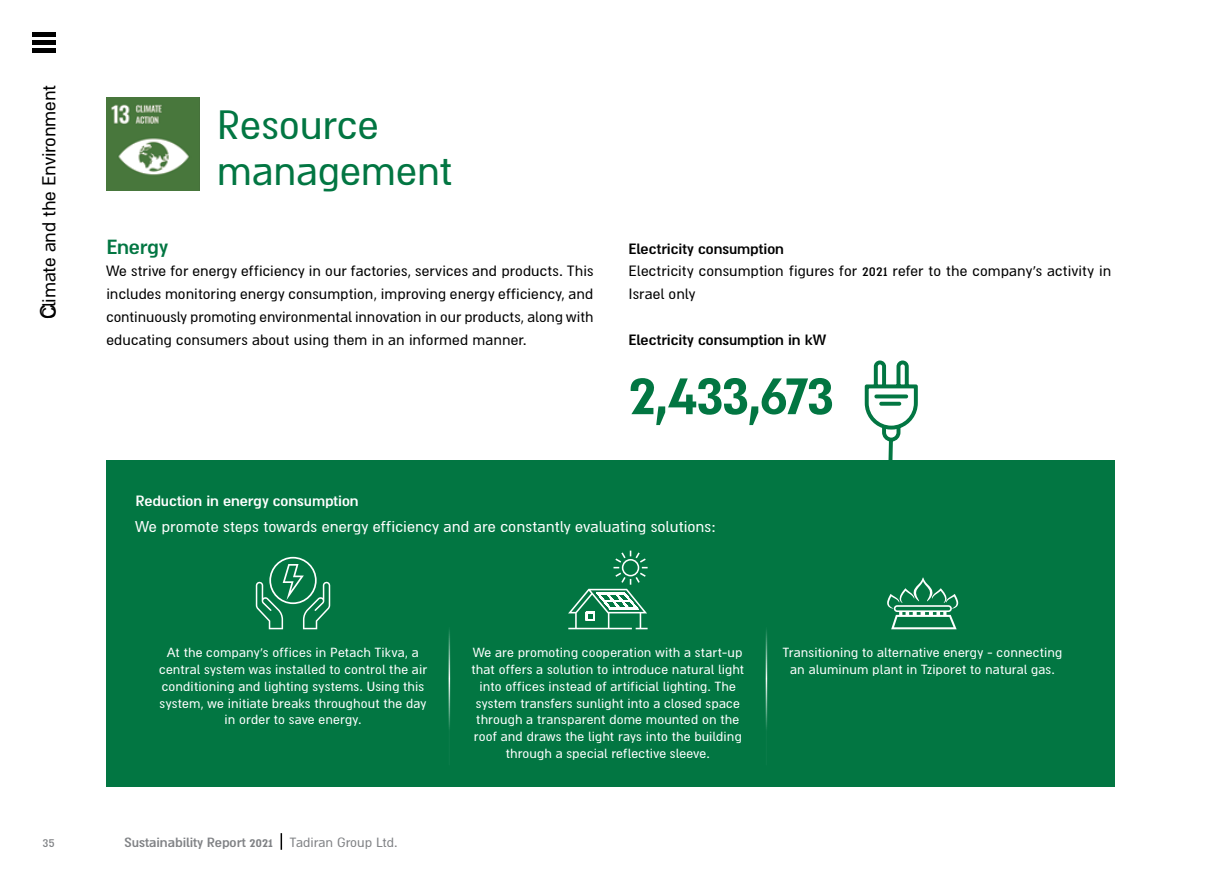
<style>
.page{position:relative;width:1221px;height:893px;background:#fff}
.page>*{position:absolute;margin:0;border:0;box-sizing:border-box;transform-origin:0 0}
.t1{font:700 69px "Almoni DLAAA";letter-spacing:-.04em;color:#027642}
.t2{font:45.9px/45.9px "Almoni DLAAA";letter-spacing:-.005em;color:#027642}
.t3{font:700 22.95px "Almoni DLAAA";color:#027642}
.t4{font:21px "Almoni DLAAA";letter-spacing:-.01em;color:#000}
.t5{font:17.55px "Almoni DLAAA";letter-spacing:.005em;color:#fff}
.t6{font:16.8px/23px "Almoni DLAAA";letter-spacing:.005em;color:#000;text-align:justify}
.t7{font:700 16.8px "Almoni DLAAA";color:#000}
.t8{font:700 16.8px "Almoni DLAAA";color:#fff}
.t9{font:700 15px "Almoni DLAAA";color:#808285}
.t10{font:15px "Almoni DLAAA";color:#808285}
.t11{font:14.85px/16.8px "Almoni DLAAA";letter-spacing:.01em;color:#fff;text-align:center}
.s1{font-weight:400}
</style>
<div class="page">
<div style="left:106px;top:460px;width:1008px;height:327px;background:#027642"></div>
<img style="left:106px;top:97px;width:94px;height:94px">
<svg style="left:864px;top:360px;width:54px;height:100px"></svg>
<div style="left:874px;top:394px;width:34px;height:4px;border:2px solid #027642"></div>
<div style="left:879px;top:402px;width:22px;height:4px;border:2px solid #027642"></div>
<svg style="left:256px;top:557px;width:74px;height:72px"></svg>
<svg style="left:568px;top:551px;width:79px;height:78px"></svg>
<svg style="left:887px;top:577px;width:71px;height:52px"></svg>
<hr style="left:448px;top:592px;width:2px;height:173px;background:#fff">
<hr style="left:765px;top:592px;width:2px;height:173px;background:#fff">
<svg style="left:280px;top:833px;width:2px;height:17px"></svg>
<div style="left:32px;top:32px;width:24px;height:5px;background:#000"></div>
<div style="left:32px;top:40px;width:24px;height:5px;background:#000"></div>
<div style="left:32px;top:48px;width:24px;height:5px;background:#000"></div>
<h3 class="t4" style="left:39px;top:319px;width:236px;rotate:-90deg">Climate and the Environment</h3>
<h2 class="t2" style="left:217px;top:103px;width:237px">Resource management</h2>
<h3 class="t3" style="left:106px;top:234px;width:63px">Energy</h3>
<p class="t6" style="left:106px;top:260px;width:488px">We strive for energy efficiency in our factories, services and products. This includes monitoring energy consumption, improving energy efficiency, and continuously promoting environmental innovation in our products, along with educating consumers about using them in an informed manner.</p>
<h5 class="t7" style="left:628px;top:239px;width:157px">Electricity consumption</h5>
<p class="t6" style="left:628px;top:260px;width:484px">Electricity consumption figures for 2021 refer to the company's activity in<br>Israel only</p>
<p class="t7" style="left:628px;top:331px;width:199px">Electricity consumption in kW</p>
<p class="t1" style="left:628px;top:356px;width:207px">2,433,673</p>
<p class="t8" style="left:136px;top:492px;width:224px">Reduction in energy consumption</p>
<p class="t5" style="left:136px;top:518px;width:582px">We promote steps towards energy efficiency and are constantly evaluating solutions:</p>
<p class="t11" style="left:159px;top:645px;width:269px">At the company's offices in Petach Tikva, a central system was installed to control the air conditioning and lighting systems. Using this system, we initiate breaks throughout the day in order to save energy.</p>
<p class="t11" style="left:471px;top:645px;width:274px">We are promoting cooperation with a start-up that offers a solution to introduce natural light into offices instead of artificial lighting. The system transfers sunlight into a closed space through a transparent dome mounted on the roof and draws the light rays into the building through a special reflective sleeve.</p>
<p class="t11" style="left:783px;top:645px;width:281px">Transitioning to alternative energy - connecting an aluminum plant in Tziporet to natural gas.</p>
<p class="t10" style="left:43px;top:835px;width:14px">35</p>
<p class="t9" style="left:124px;top:834px;width:275px">Sustainability Report 2021 <span class="s1">Tadiran Group Ltd.</span></p>
</div>
